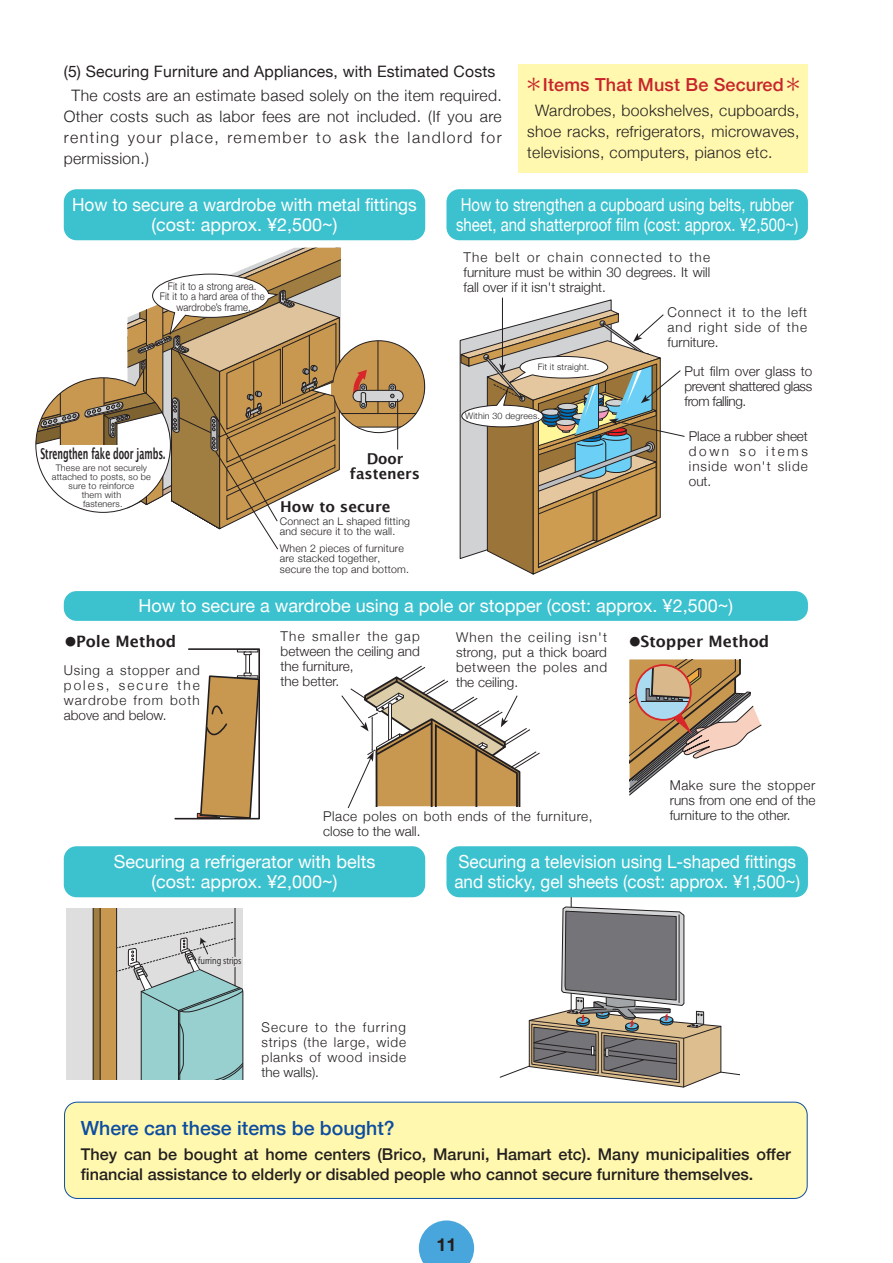
<style>
.page{position:relative;width:893px;height:1263px;background:#fff}
.page>*{position:absolute;margin:0;border:0;box-sizing:border-box;transform-origin:0 0}
.ア___イ{font:500 19.5px "Helvetica Neue";color:#0d4da1}
.ノーマル{font:18px "Helvetica Neue";color:#fff}
.ノーマル-2{font:18px/19.5px "Helvetica Neue";color:#fff;scale:.83 1}
.ノーマル-3{font:18px/19.5px "Helvetica Neue";color:#fff;scale:.95 1}
.ノーマル-4{font:18px/19.5px "Helvetica Neue";color:#fff;text-align:center;scale:.96 1}
.本文ボールド{font:500 18px "Helvetica Neue";letter-spacing:.01em;color:#c8242b}
.t1{font:700 18px "Helvetica Neue LT Pro";color:#231f20}
.ア___イ-2{font:500 16.2px/19.5px "Helvetica Neue";color:#231f20}
.本文_英語{font:300 15.75px/21px "Helvetica Neue";letter-spacing:.02em;color:#231f20;text-align:justify}
.本文R{font:15.75px "Helvetica Neue";letter-spacing:.01em;color:#231f20}
.ア___イ-3{font:700 15.75px "Lucida Grande";color:#231f20}
.t2{font:700 15px "Lucida Grande";color:#231f20;scale:.57 1}
.t3{font:700 15px/15px "Lucida Grande";color:#231f20;text-align:center}
.きゃぷ{font:300 13.5px/15px "Helvetica Neue";letter-spacing:.005em;color:#231f20;text-align:justify}
.きゃぷ-2{font:300 13.5px/15px "Helvetica Neue";letter-spacing:.04em;color:#231f20}
.t4{font:300 10.5px/10.5px "Helvetica Neue";letter-spacing:.02em;color:#231f20}
.t5{font:300 10.5px/10.5px "Helvetica Neue";letter-spacing:.02em;color:#231f20;text-align:center;scale:.9 1}
.t6{font:9.15px "Koz Go Pr 6 N";color:#030303;scale:.84 1}
.t7{font:300 9px/9px "Helvetica Neue";letter-spacing:.02em;color:#231f20;text-align:center}
.t8{font:300 8.85px "Helvetica Neue";letter-spacing:.02em;color:#231f20}
.s1{font-family:"Hira Kaku Pro W3";font-weight:400}
.s2{font-size:23.7px}
</style>
<div class="page">
<svg style="left:35px;top:248px;width:390px;height:302px"></svg>
<div style="left:64px;top:189px;width:361px;height:51px;background:#3cc1ce;border-radius:13px"></div>
<div style="left:446px;top:189px;width:362px;height:51px;background:#3cc1ce;border-radius:13px"></div>
<svg style="left:499px;top:897px;width:241px;height:190px"></svg>
<div style="left:64px;top:591px;width:744px;height:30px;background:#3cc1ce;border-radius:13px"></div>
<div style="left:64px;top:846px;width:361px;height:51px;background:#3cc1ce;border-radius:13px"></div>
<div style="left:446px;top:846px;width:362px;height:51px;background:#3cc1ce;border-radius:13px"></div>
<hr style="left:502px;top:298px;width:1px;height:68px;background:#231f20">
<svg style="left:459px;top:299px;width:226px;height:276px"></svg>
<svg style="left:174px;top:648px;width:86px;height:171px"></svg>
<svg style="left:630px;top:660px;width:132px;height:135px"></svg>
<svg style="left:341px;top:665px;width:199px;height:143px"></svg>
<div style="left:519px;top:64px;width:289px;height:108px;background:#fff8ae"></div>
<svg style="left:419px;top:1220px;width:55px;height:43px;background:#66b4e1"></svg>
<div style="left:66px;top:908px;width:177px;height:172px;background:#dedede"></div>
<hr style="left:235px;top:908px;width:1px;height:78px;background:#231f20">
<svg style="left:94px;top:908px;width:6px;height:172px"></svg>
<div style="left:100px;top:908px;width:17px;height:172px;background:#c89851"></div>
<hr style="left:116px;top:908px;width:1px;height:172px;background:#231f20">
<hr style="left:100px;top:908px;width:1px;height:172px;background:#231f20">
<hr style="left:93px;top:908px;width:1px;height:172px;background:#231f20">
<svg style="left:117px;top:921px;width:127px;height:159px"></svg>
<div style="left:65px;top:1102px;width:742px;height:96px;background:#fff8ae;border-radius:13px"></div>
<div style="left:64px;top:1102px;width:743px;height:97px;border:1px solid #0d4da1;border-radius:13px"></div>
<p class="本文R" style="left:64px;top:60px;width:433px">(5) Securing Furniture and Appliances, with Estimated Costs</p>
<p class="本文_英語" style="left:64px;top:84px;width:440px;text-indent:8px">The costs are an estimate based solely on the item required.<br>Other costs such as labor fees are not included. (If you are renting your place, remember to ask the landlord for permission.)</p>
<p class="本文ボールド" style="left:525px;top:70px;width:279px"><span class="s1">＊</span>Items That Must Be Secured<span class="s1">＊</span></p>
<p class="本文_英語" style="left:527px;top:99px;width:274px;text-indent:8px">Wardrobes, bookshelves, cupboards, shoe racks, refrigerators, microwaves, televisions, computers, pianos etc.</p>
<p class="ノーマル-4" style="left:72px;top:196px;width:361px">How to secure a wardrobe with metal fittings (cost: approx. ¥2,500~)</p>
<p class="ノーマル-2" style="left:456px;top:196px;width:414px">How to strengthen a cupboard using belts, rubber sheet, and shatterproof film (cost: approx. ¥2,500~)</p>
<p class="t5" style="left:160px;top:280px;width:118px">Fit it to a strong area.<br>Fit it to a hard area of the wardrobe’s frame.</p>
<p class="t2" style="left:40px;top:441px;width:221px">Strengthen fake door jambs.</p>
<p class="t7" style="left:52px;top:463px;width:100px">These are not securely attached to posts, so be sure to reinforce<br>them with<br>fasteners.</p>
<p class="t3" style="left:350px;top:451px;width:72px">Door fasteners</p>
<p class="t3" style="left:280px;top:499px;width:112px">How to secure</p>
<p class="t4" style="left:280px;top:515px;width:132px">Connect an L shaped fitting and secure it to the wall.</p>
<p class="t4" style="left:280px;top:542px;width:131px">When 2 pieces of furniture are stacked together, secure the top and bottom.</p>
<p class="きゃぷ" style="left:463px;top:249px;width:248px">The belt or chain connected to the furniture must be within 30 degrees. It will fall over if it isn't straight.</p>
<p class="t8" style="left:538px;top:360px;width:53px">Fit it straight.</p>
<p class="t8" style="left:465px;top:409px;width:76px">Within 30 degrees.</p>
<p class="きゃぷ" style="left:668px;top:303px;width:141px">Connect it to the left and right side of the furniture.</p>
<p class="きゃぷ" style="left:685px;top:363px;width:129px">Put film over glass to prevent shattered glass from falling.</p>
<p class="きゃぷ" style="left:689px;top:428px;width:121px">Place a rubber sheet down so items inside won't slide out.</p>
<p class="ノーマル" style="left:139px;top:593px;width:596px">How to secure a wardrobe using a pole or stopper (cost: approx. ¥2,500~)</p>
<p class="きゃぷ" style="left:281px;top:628px;width:141px">The smaller the gap between the ceiling and the furniture,</p>
<p class="きゃぷ" style="left:281px;top:673px;width:60px">the better.</p>
<p class="きゃぷ" style="left:456px;top:628px;width:153px">When the ceiling isn't strong, put a thick board between the poles and the ceiling.</p>
<p class="ア___イ-3" style="left:64px;top:629px;width:114px"><span class="s2">●</span>Pole Method</p>
<p class="ア___イ-3" style="left:628px;top:629px;width:143px"><span class="s2">●</span>Stopper Method</p>
<p class="きゃぷ" style="left:64px;top:662px;width:138px">Using a stopper and poles, secure the wardrobe from both above and below.</p>
<p class="きゃぷ-2" style="left:323px;top:808px;width:271px">Place poles on both ends of the furniture, close to the wall.</p>
<p class="きゃぷ" style="left:670px;top:776px;width:147px">Make sure the stopper runs from one end of the furniture to the other.</p>
<p class="ノーマル" style="left:114px;top:849px;width:263px">Securing a refrigerator with belts</p>
<p class="ノーマル" style="left:151px;top:868px;width:188px">(cost: approx. ¥2,000~)</p>
<p class="t6" style="left:198px;top:955px;width:53px">furring strips</p>
<p class="きゃぷ" style="left:261px;top:1019px;width:146px">Secure to the furring strips (the large, wide planks of wood inside the walls).</p>
<p class="ノーマル-3" style="left:454px;top:853px;width:365px">Securing a television using L-shaped fittings and sticky, gel sheets (cost: approx. ¥1,500~)</p>
<p class="ア___イ" style="left:81px;top:1112px;width:315px">Where can these items be bought?</p>
<p class="ア___イ-2" style="left:81px;top:1143px;width:712px">They can be bought at home centers (Brico, Maruni, Hamart etc). Many municipalities offer financial assistance to elderly or disabled people who cannot secure furniture themselves.</p>
<h2 class="t1" style="left:436px;top:1233px;width:22px">11</h2>
</div>
